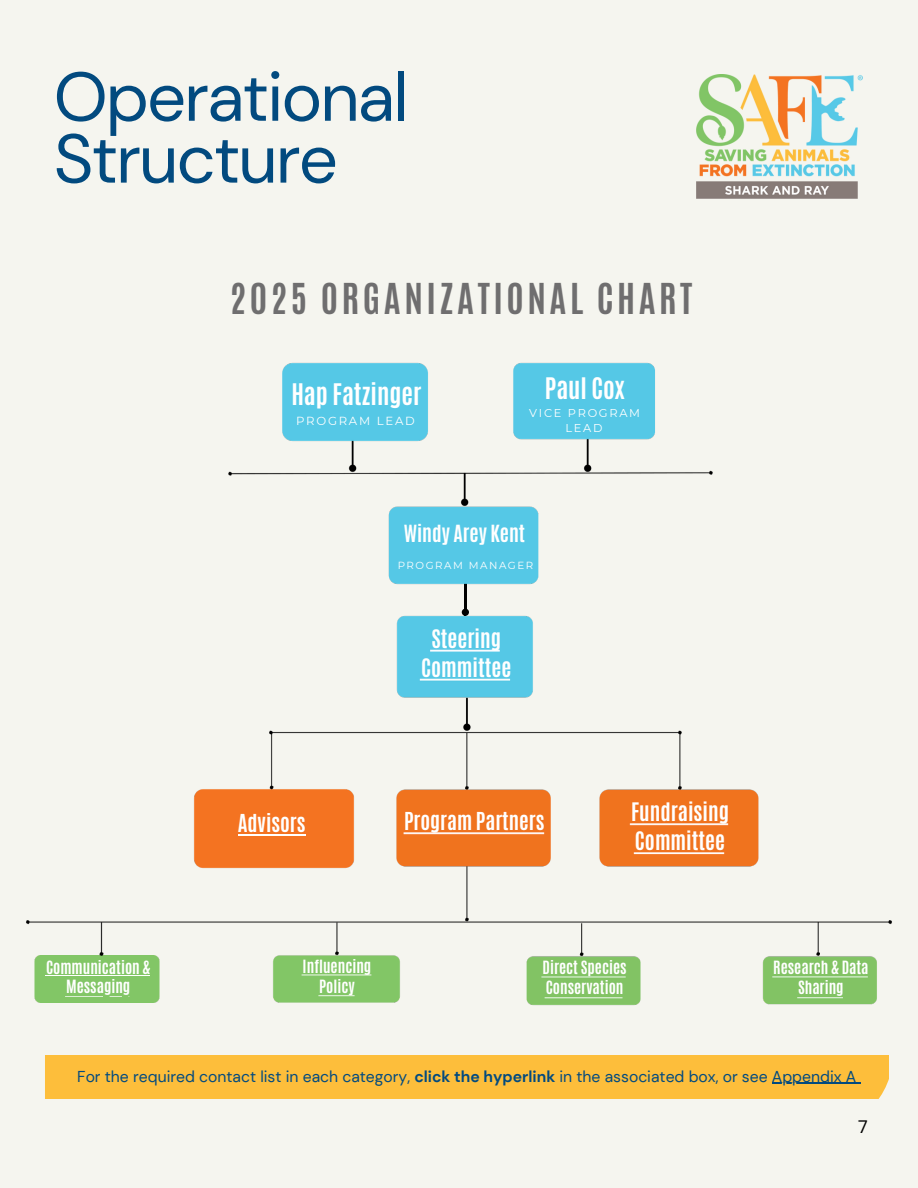
<style>
.page{position:relative;width:918px;height:1188px;background:#f5f5ef}
.page>*{position:absolute;margin:0;border:0;box-sizing:border-box;transform-origin:0 0}
.t1{font:69px/61.8px "DM Sans";letter-spacing:-.03em;color:#024a7f}
.t2{font:700 35.55px "Antonio";letter-spacing:.1em;color:#6f6e6f}
.t3{font:700 24.9px "Antonio";color:#fff}
.t4{font:700 24.75px "Antonio";color:#fff}
.t5{font:700 21.3px/29px "Antonio";color:#fff;text-align:center}
.t6{font:700 20.7px "Antonio";color:#fff}
.t7{font:700 19.8px "Antonio";color:#fff}
.t8{font:18px "DM Sans";color:#000}
.t9{font:15.75px "DM Sans";color:#024a7f}
.t10{font:700 15.3px/20px "Antonio";color:#fff;text-align:center}
.t11{font:11.7px "Montserrat";letter-spacing:.15em;color:#fff}
.t12{font:11.4px/14.4px "Montserrat";letter-spacing:.15em;color:#fff;text-align:center}
.t13{font:10.35px "Montserrat";letter-spacing:.15em;color:#fff}
.s1{font-weight:700}
</style>
<div class="page">
<div style="left:35px;top:962px;width:125px;height:41px;background:#82c666"></div>
<div style="left:194px;top:789px;width:70px;height:80px;background:#f47321"></div>
<hr style="left:464px;top:583px;width:2px;height:26px;background:#000">
<img style="left:26px;top:920px;width:866px;height:42px">
<hr style="left:45px;top:975px;width:104px;height:1px;background:#fff">
<svg style="left:65px;top:996px;width:64px;height:1px"></svg>
<img style="left:93px;top:920px;width:16px;height:41px">
<hr style="left:238px;top:834px;width:68px;height:2px;background:#fff">
<img style="left:228px;top:362px;width:485px;height:228px">
<img style="left:264px;top:610px;width:619px;height:396px">
<img style="left:696px;top:75px;width:167px;height:123px">
<div style="left:45px;top:1055px;width:844px;height:44px;background:#fdbe3b"></div>
<h5 class="t1" style="left:54px;top:66px;width:356px">Operational<br>Structure</h5>
<h4 class="t2" style="left:230px;top:274px;width:464px">2025 ORGANIZATIONAL CHART</h4>
<p class="t3" style="left:291px;top:376px;width:131px">Hap Fatzinger</p>
<p class="t11" style="left:296px;top:413px;width:120px">PROGRAM LEAD</p>
<p class="t4" style="left:545px;top:371px;width:81px">Paul Cox</p>
<h4 class="t12" style="left:529px;top:406px;width:112px">VICE PROGRAM<br>LEAD</h4>
<h5 class="t7" style="left:404px;top:519px;width:123px">Windy Arey Kent</h5>
<h5 class="t13" style="left:398px;top:559px;width:137px">PROGRAM MANAGER</h5>
<p class="t5" style="left:421px;top:624px;width:92px">Steering<br>Committee</p>
<h4 class="t6" style="left:238px;top:809px;width:69px">Advisors</h4>
<p class="t6" style="left:404px;top:807px;width:142px">Program Partners</p>
<h4 class="t5" style="left:631px;top:798px;width:100px;text-align:left">Fundraising<br>Committee</h4>
<h2 class="t10" style="left:46px;top:957px;width:106px">Communication &amp;<br>Messaging</h2>
<p class="t10" style="left:303px;top:956px;width:70px">Influencing<br>Policy</p>
<h3 class="t10" style="left:543px;top:958px;width:86px;text-align:left">Direct Species<br>Conservation</h3>
<p class="t10" style="left:773px;top:958px;width:97px">Research &amp; Data<br>Sharing</p>
<h1 class="t9" style="left:77px;top:1066px;width:781px">For the required contact list in each category, <span class="s1">click the hyperlink</span> in the associated box, or see Appendix A</h1>
<p class="t8" style="left:858px;top:1115px;width:11px">7</p>
</div>
